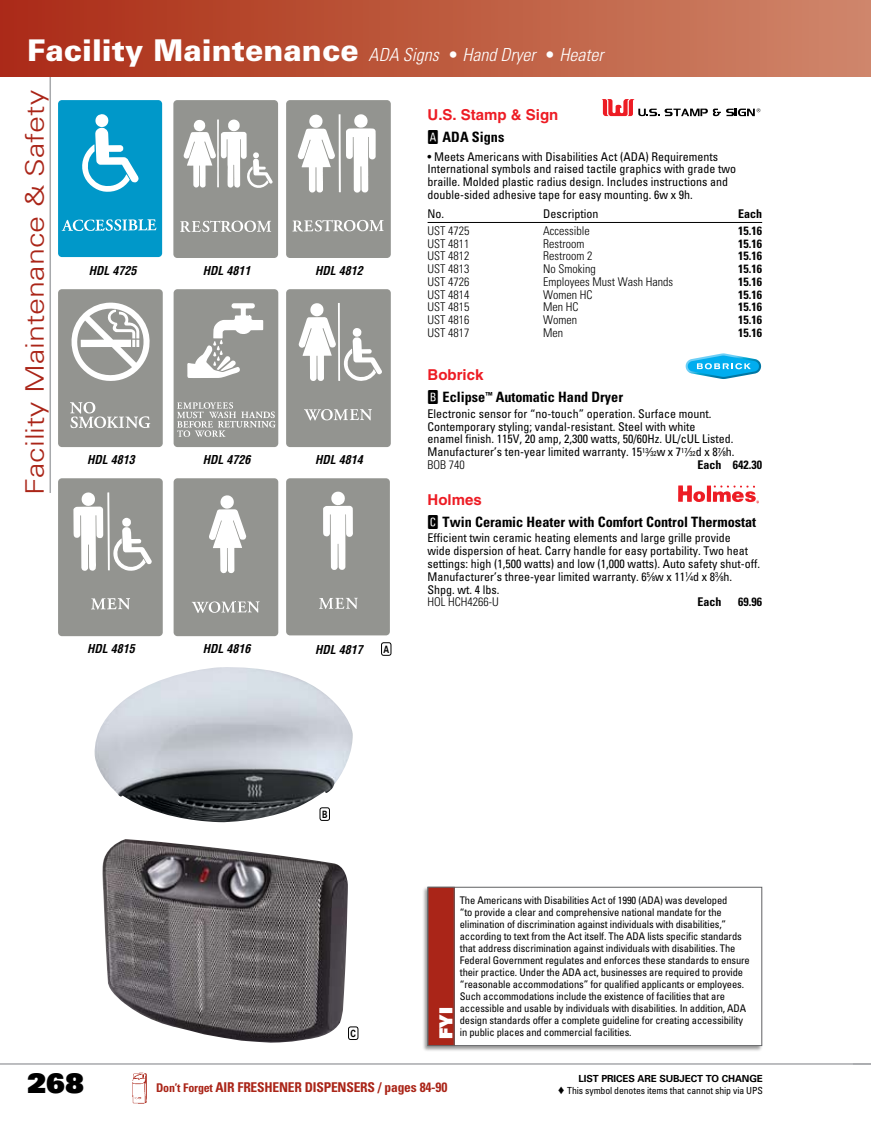
<style>
.page{position:relative;width:871px;height:1121px;background:#fff}
.page>*{position:absolute;margin:0;border:0;box-sizing:border-box;transform-origin:0 0}
.t1{font:27px "Univers LT Std X Black";color:#000}
.t2{font:300 25.5px "Univers LT Std";color:#aa2518;scale:1.2 1}
.t3{font:italic 300 condensed 18px "Univers LT Std";color:#fff}
.t4{font:18px "Univers LT Std X Black";color:#fff}
.t5{font:700 15px "Helvetica LT Std";color:#ed1c24}
.t6{font:700 condensed 14.25px "Univers LT Std";color:#000}
.t7{font:700 condensed 13.5px "Univers LT Std";letter-spacing:-.015em;color:#aa2518}
.t8{font:condensed 12px/12.8px "Univers LT Std";color:#000}
.t9{font:300 condensed 12px "Univers LT Std";color:#000}
.t10{font:700 condensed 12px "Univers LT Std";color:#000}
.t11{font:italic 700 condensed 12px "Helvetica LT Std";color:#000}
.t12{font:condensed 10.5px/12px "Univers LT Std";letter-spacing:-.01em;color:#000}
.t13{font:700 10.2px "Univers LT Std";color:#000;scale:.8 1}
.t14{font:condensed 9.75px "Univers LT Std";letter-spacing:-.01em;color:#000}
.t15{font:700 9.75px "Univers LT Std";letter-spacing:-.01em;color:#000}
.s1{font-weight:900;font-style:normal;font-stretch:normal;font-size:30px}
.s2{font-style:normal}
.s3{font-family:"Catalog Bld";font-weight:400;font-stretch:normal;font-size:21px}
.s4{font-size:7.05px}
.s5{font-weight:300}
.s6{font-size:12px}
</style>
<div class="page">
<hr style="left:50px;top:76px;width:1px;height:417px;background:#a7a9ac">
<div style="left:0;top:0;width:871px;height:76px;background:linear-gradient(to right,#ab2c15,#cf8769)"></div>
<hr style="left:0;top:1063px;width:871px;height:1px;background:#a7a9ac">
<img style="left:133px;top:1072px;width:14px;height:31px">
<hr style="left:870px;top:0;width:1px;height:76px;background:#cf866c">
<img style="left:94px;top:667px;width:259px;height:155px">
<img style="left:102px;top:839px;width:246px;height:203px">
<hr style="left:428px;top:222px;width:334px;height:1px;background:#000">
<svg style="left:602px;top:99px;width:158px;height:17px"></svg>
<svg style="left:686px;top:353px;width:75px;height:26px"></svg>
<svg style="left:678px;top:485px;width:81px;height:18px"></svg>
<div style="left:58px;top:100px;width:104px;height:157px;background:#0098c9;border-radius:4px"></div>
<svg style="left:82px;top:114px;width:57px;height:78px"></svg>
<svg style="left:62px;top:219px;width:94px;height:12px"></svg>
<div style="left:173px;top:100px;width:105px;height:158px;background:#939490;border-radius:4px"></div>
<svg style="left:184px;top:119px;width:89px;height:69px"></svg>
<svg style="left:180px;top:220px;width:91px;height:12px"></svg>
<div style="left:286px;top:100px;width:105px;height:158px;background:#939490;border-radius:4px"></div>
<svg style="left:298px;top:114px;width:78px;height:79px"></svg>
<svg style="left:292px;top:220px;width:92px;height:11px"></svg>
<div style="left:58px;top:289px;width:105px;height:158px;background:#939490;border-radius:4px"></div>
<svg style="left:70px;top:402px;width:80px;height:26px"></svg>
<svg style="left:71px;top:302px;width:79px;height:79px"></svg>
<div style="left:174px;top:289px;width:104px;height:158px;background:#939490;border-radius:4px"></div>
<svg style="left:187px;top:303px;width:76px;height:75px"></svg>
<svg style="left:177px;top:402px;width:99px;height:35px"></svg>
<div style="left:286px;top:289px;width:105px;height:158px;background:#939490;border-radius:4px"></div>
<svg style="left:299px;top:303px;width:83px;height:78px"></svg>
<svg style="left:304px;top:409px;width:68px;height:12px"></svg>
<div style="left:58px;top:478px;width:105px;height:158px;background:#939490;border-radius:4px"></div>
<svg style="left:73px;top:492px;width:79px;height:79px"></svg>
<svg style="left:91px;top:598px;width:39px;height:11px"></svg>
<div style="left:174px;top:478px;width:104px;height:158px;background:#939490;border-radius:4px"></div>
<svg style="left:209px;top:495px;width:37px;height:78px"></svg>
<svg style="left:191px;top:601px;width:69px;height:12px"></svg>
<div style="left:286px;top:478px;width:104px;height:157px;background:#939490;border-radius:4px"></div>
<svg style="left:323px;top:491px;width:30px;height:79px"></svg>
<svg style="left:319px;top:597px;width:39px;height:12px"></svg>
<div style="left:348px;top:1026px;width:10px;height:14px;border:1px solid #000;border-radius:2px"></div>
<div style="left:320px;top:807px;width:9px;height:13px;background:#fff;border-radius:2px"></div>
<div style="left:320px;top:807px;width:10px;height:13px;border:1px solid #000;border-radius:2px"></div>
<div style="left:381px;top:642px;width:10px;height:14px;border:1px solid #000;border-radius:2px"></div>
<div style="left:421px;top:885px;width:343px;height:167px;background:#000;opacity:.4"></div>
<div style="left:428px;top:887px;width:334px;height:158px;background:#fff"></div>
<div style="left:428px;top:886px;width:334px;height:160px;border:1px solid #636466"></div>
<div style="left:428px;top:887px;width:26px;height:158px;background:#aa2518"></div>
<div style="left:428px;top:886px;width:26px;height:160px;border:1px solid #636466"></div>
<p class="t3" style="left:27px;top:44px;width:578px"><span class="s1">Facility Maintenance</span> ADA Signs <span class="s2">•</span> Hand Dryer <span class="s2">•</span> Heater</p>
<p class="t2" style="left:20px;top:495px;width:339px;rotate:-90deg">Facility Maintenance &amp; Safety</p>
<p class="t5" style="left:428px;top:106px;width:132px">U.S. Stamp &amp; Sign</p>
<p class="t6" style="left:428px;top:128px;width:78px"><span class="s3">a</span> ADA Signs</p>
<p class="t8" style="left:428px;top:150px;width:310px">• Meets Americans with Disabilities Act (ADA) Requirements International symbols and raised tactile graphics with grade two braille. Molded plastic radius design. Includes instructions and double-sided adhesive tape for easy mounting. 6w x 9h.</p>
<p class="t8" style="left:428px;top:207px;width:18px">No.</p>
<p class="t8" style="left:543px;top:207px;width:57px">Description</p>
<p class="t10" style="left:738px;top:206px;width:25px">Each</p>
<p class="t9" style="left:428px;top:223px;width:43px">UST 4725</p>
<p class="t9" style="left:543px;top:223px;width:48px">Accessible</p>
<p class="t10" style="left:738px;top:223px;width:25px">15.16</p>
<p class="t9" style="left:428px;top:236px;width:43px">UST 4811</p>
<p class="t9" style="left:543px;top:236px;width:43px">Restroom</p>
<p class="t10" style="left:738px;top:236px;width:25px">15.16</p>
<p class="t9" style="left:428px;top:249px;width:43px">UST 4812</p>
<p class="t9" style="left:543px;top:249px;width:51px">Restroom 2</p>
<p class="t10" style="left:738px;top:249px;width:25px">15.16</p>
<p class="t9" style="left:428px;top:262px;width:43px">UST 4813</p>
<p class="t9" style="left:543px;top:262px;width:54px">No Smoking</p>
<p class="t10" style="left:738px;top:261px;width:25px">15.16</p>
<p class="t9" style="left:428px;top:274px;width:43px">UST 4726</p>
<p class="t9" style="left:543px;top:274px;width:131px">Employees Must Wash Hands</p>
<p class="t10" style="left:738px;top:274px;width:25px">15.16</p>
<p class="t9" style="left:428px;top:287px;width:43px">UST 4814</p>
<p class="t9" style="left:543px;top:287px;width:51px">Women HC</p>
<p class="t10" style="left:738px;top:287px;width:25px">15.16</p>
<p class="t9" style="left:428px;top:300px;width:43px">UST 4815</p>
<p class="t9" style="left:543px;top:300px;width:37px">Men HC</p>
<p class="t10" style="left:738px;top:300px;width:25px">15.16</p>
<p class="t9" style="left:428px;top:313px;width:43px">UST 4816</p>
<p class="t9" style="left:543px;top:313px;width:35px">Women</p>
<p class="t10" style="left:738px;top:312px;width:25px">15.16</p>
<p class="t9" style="left:428px;top:325px;width:43px">UST 4817</p>
<p class="t9" style="left:543px;top:325px;width:21px">Men</p>
<p class="t10" style="left:738px;top:325px;width:25px">15.16</p>
<p class="t5" style="left:428px;top:366px;width:57px">Bobrick</p>
<p class="t6" style="left:428px;top:388px;width:197px"><span class="s3">b</span> Eclipse<sup>™</sup> Automatic Hand Dryer</p>
<p class="t8" style="left:428px;top:407px;width:308px">Electronic sensor for “no-touch” operation. Surface mount.<br>Contemporary styling; vandal-resistant. Steel with white<br>enamel finish. 115V, 20 amp, 2,300 watts, 50/60Hz. UL/cUL Listed.<br>Manufacturer’s ten-year limited warranty. 15<sup>13</sup>⁄<span class="s4">32</span>w x 7<sup>17</sup>⁄<span class="s4">32</span>d x 8<sup>7</sup>⁄<span class="s4">8</span>h.<br><span class="s5">BOB 740</span></p>
<p class="t11" style="left:89px;top:263px;width:49px">HDL 4725</p>
<p class="t11" style="left:203px;top:263px;width:49px">HDL 4811</p>
<p class="t11" style="left:315px;top:263px;width:49px">HDL 4812</p>
<p class="t11" style="left:87px;top:452px;width:49px">HDL 4813</p>
<p class="t11" style="left:203px;top:452px;width:49px">HDL 4726</p>
<p class="t11" style="left:315px;top:452px;width:49px">HDL 4814</p>
<p class="t10" style="left:697px;top:457px;width:66px">Each 642.30</p>
<p class="t11" style="left:87px;top:641px;width:49px">HDL 4815</p>
<p class="t11" style="left:203px;top:641px;width:49px">HDL 4816</p>
<p class="t11" style="left:315px;top:642px;width:49px">HDL 4817</p>
<p class="t13" style="left:383px;top:643px;width:9px">A</p>
<p class="t5" style="left:428px;top:490px;width:56px">Holmes</p>
<p class="t6" style="left:428px;top:513px;width:330px"><span class="s3">c</span> Twin Ceramic Heater with Comfort Control Thermostat</p>
<p class="t8" style="left:428px;top:531px;width:334px">Efficient twin ceramic heating elements and large grille provide<br>wide dispersion of heat. Carry handle for easy portability. Two heat settings: high (1,500 watts) and low (1,000 watts). Auto safety shut-off.<br>Manufacturer’s three-year limited warranty. 6<sup>5</sup>⁄<span class="s4">8</span>w x 11<sup>1</sup>⁄<span class="s4">4</span>d x 8<sup>3</sup>⁄<span class="s4">8</span>h.<br>Shpg. wt. 4 lbs.<br><span class="s5">HOL HCH4266-U</span></p>
<p class="t10" style="left:697px;top:594px;width:25px">Each</p>
<p class="t10" style="left:738px;top:594px;width:25px">69.96</p>
<p class="t13" style="left:322px;top:808px;width:8px">B</p>
<p class="t13" style="left:350px;top:1027px;width:8px">C</p>
<p class="t12" style="left:460px;top:894px;width:291px">The Americans with Disabilities Act of 1990 (ADA) was developed<br>“to provide a clear and comprehensive national mandate for the elimination of discrimination against individuals with disabilities,” according to text from the Act itself. The ADA lists specific standards that address discrimination against individuals with disabilities. The Federal Government regulates and enforces these standards to ensure their practice. Under the ADA act, businesses are required to provide “reasonable accommodations” for qualified applicants or employees.<br>Such accommodations include the existence of facilities that are accessible and usable by individuals with disabilities. In addition, ADA design standards offer a complete guideline for creating accessibility</p>
<p class="t4" style="left:434px;top:1039px;width:34px;rotate:-90deg">FYI</p>
<p class="t12" style="left:460px;top:1026px;width:173px">in public places and commercial facilities.</p>
<p class="t1" style="left:27px;top:1065px;width:59px">268</p>
<p class="t7" style="left:156px;top:1078px;width:293px"><span class="s6">Don’t Forget</span> AIR FRESHENER DISPENSERS / pages 84-90</p>
<p class="t15" style="left:578px;top:1072px;width:186px">LIST PRICES ARE SUBJECT TO CHANGE</p>
<p class="t14" style="left:558px;top:1083px;width:206px">♦ This symbol denotes items that cannot ship via UPS</p>
</div>
